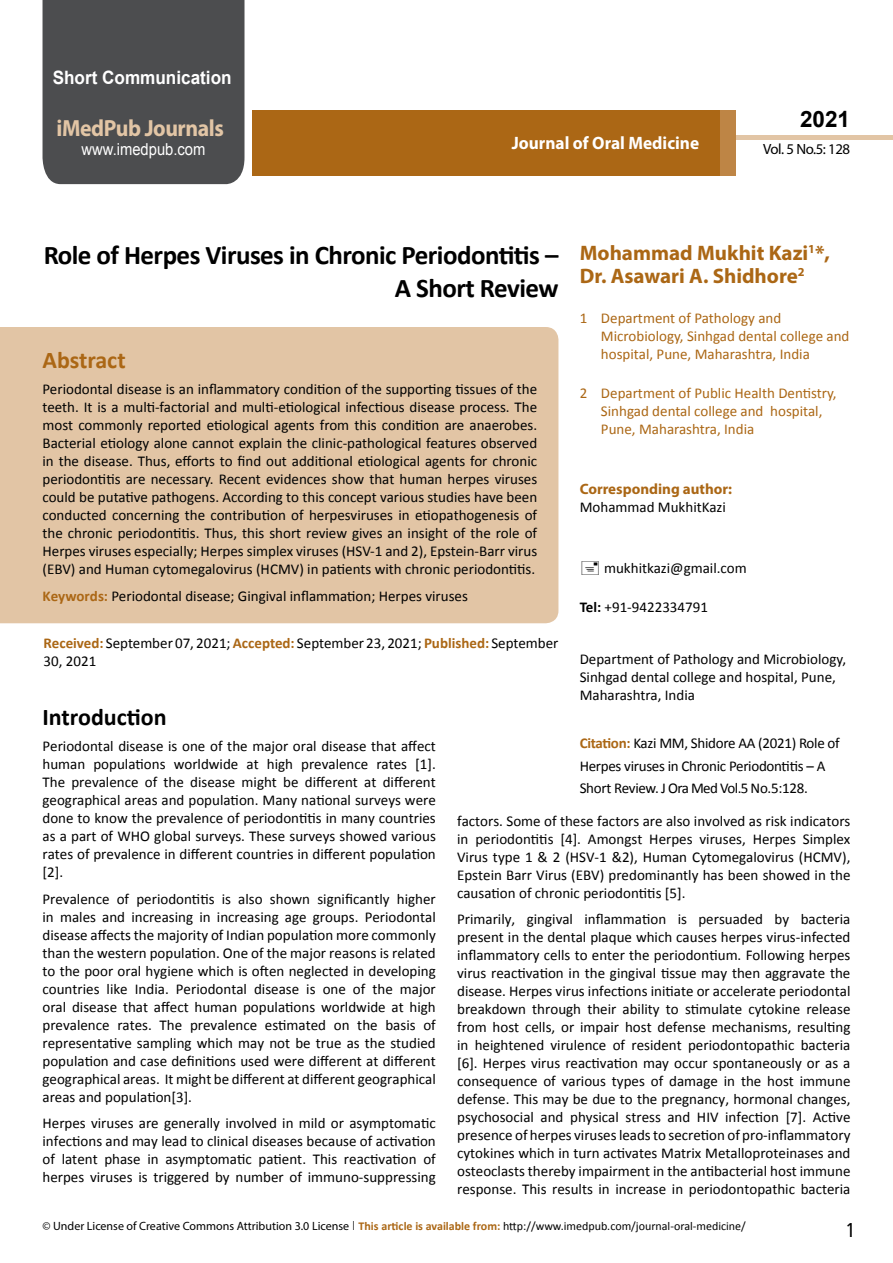
<style>
.page{position:relative;width:893px;height:1263px;background:#fff}
.page>*{position:absolute;margin:0;border:0;box-sizing:border-box;transform-origin:0 0}
.t1{font:700 27px/32.4px "Calibri";letter-spacing:-.02em;color:#000;text-align:right}
.t2{font:25.5px "Tunga";color:#000}
.t3{font:700 24px "Calibri";color:#000}
.t4{font:700 24px "Calibri";color:#ab6715}
.t5{font:700 23.4px "Myriad Pro";letter-spacing:-.02em;color:#e2c5a5;scale:.93 1}
.t6{font:700 22.5px "Arial";color:#000}
.t7{font:700 21px/23.4px "Myriad Pro";color:#ab6715}
.t8{font:700 18.45px "Arial";color:#fff;scale:.93 1}
.t9{font:700 18px "Myriad Pro";color:#fff;scale:.96 1}
.t10{font:16.5px "Arial";color:#fff;scale:.89 1}
.t11{font:15px/18px "Calibri";color:#000;text-align:justify}
.t12{font:15px/18px "Calibri";color:#000101;text-align:justify}
.t13{font:15px/18px "Calibri";color:#ab6715}
.t14{font:15px/22.5px "Calibri";letter-spacing:-.02em;color:#000}
.t15{font:700 15px "Myriad Pro";color:#ab6715}
.t16{font:14.85px "Myriad Pro";letter-spacing:-.03em;color:#000}
.t17{font:12px "Myriad Pro";color:#000}
.s1{font-weight:700;color:#ab6715}
.s2{font-weight:700}
.s3{font-family:"Tunga"}
.s4{font-family:"Calibri";font-weight:700;color:#ab6715}
.s5{font-family:"Calibri"}
</style>
<div class="page">
<div style="left:43px;top:0;width:201px;height:184px;background:#4c4d4f"></div>
<div style="left:736px;top:135px;width:157px;height:5px;background:#e2c5a5"></div>
<div style="left:252px;top:110px;width:469px;height:66px;background:#ab6715"></div>
<div style="left:720px;top:110px;width:16px;height:66px;background:#be8545"></div>
<div style="left:0;top:327px;width:558px;height:296px;background:#e2c5a5"></div>
<p class="t8" style="left:53px;top:65px;width:194px">Short Communication</p>
<h3 class="t5" style="left:57px;top:113px;width:181px">iMedPub Journals</h3>
<p class="t10" style="left:82px;top:138px;width:141px">www.imedpub.com</p>
<p class="t9" style="left:512px;top:132px;width:197px">Journal of Oral Medicine</p>
<h3 class="t6" style="left:800px;top:104px;width:52px">2021</h3>
<p class="t16" style="left:763px;top:140px;width:88px">Vol. 5 No.5: 128</p>
<h1 class="t1" style="left:44px;top:239px;width:516px">Role of Herpes Viruses in Chronic Periodontitis –<br>A Short Review</h1>
<h3 class="t4" style="left:43px;top:344px;width:85px">Abstract</h3>
<p class="t12" style="left:43px;top:380px;width:496px">Periodontal disease is an inflammatory condition of the supporting tissues of the teeth. It is a multi-factorial and multi-etiological infectious disease process. The most commonly reported etiological agents from this condition are anaerobes.<br>Bacterial etiology alone cannot explain the clinic‑pathological features observed in the disease. Thus, efforts to find out additional etiological agents for chronic periodontitis are necessary. Recent evidences show that human herpes viruses could be putative pathogens. According to this concept various studies have been conducted concerning the contribution of herpesviruses in etiopathogenesis of the chronic periodontitis. Thus, this short review gives an insight of the role of Herpes viruses especially; Herpes simplex viruses (HSV-1 and 2), Epstein-Barr virus (EBV) and Human cytomegalovirus (HCMV) in patients with chronic periodontitis.</p>
<p class="t11" style="left:43px;top:587px;width:427px"><span class="s1">Keywords:</span> Periodontal disease; Gingival inflammation; Herpes viruses</p>
<h3 class="t7" style="left:580px;top:240px;width:252px">Mohammad Mukhit Kazi<sup>1</sup>*,<br>Dr. Asawari A. Shidhore<sup>2</sup></h3>
<p class="t13" style="left:601px;top:309px;width:250px;text-indent:-21px">1 Department of Pathology and<br>Microbiology, Sinhgad dental college and hospital, Pune, Maharashtra, India</p>
<p class="t13" style="left:601px;top:384px;width:237px;text-indent:-21px">2 Department of Public Health Dentistry,<br>Sinhgad dental college and hospital,<br>Pune, Maharashtra, India</p>
<p class="t15" style="left:580px;top:479px;width:154px">Corresponding author:</p>
<p class="t11" style="left:580px;top:498px;width:148px">Mohammad MukhitKazi</p>
<p class="t11" style="left:604px;top:559px;width:144px">mukhitkazi@gmail.com</p>
<p class="t11" style="left:580px;top:598px;width:130px"><span class="s2">Tel:</span> +91-9422334791</p>
<p class="t11" style="left:44px;top:634px;width:516px"><span class="s1">Received:</span> September 07, 2021; <span class="s1">Accepted:</span> September 23, 2021; <span class="s1">Published:</span> September<br>30, 2021</p>
<p class="t11" style="left:580px;top:650px;width:268px;text-align:left">Department of Pathology and Microbiology,<br>Sinhgad dental college and hospital, Pune,<br>Maharashtra, India</p>
<p class="t14" style="left:580px;top:732px;width:262px"><span class="s1">Citation:</span> Kazi MM, Shidore AA (2021) Role of<br>Herpes viruses in Chronic Periodontitis – A<br>Short Review. J Ora Med Vol.5 No.5:128.</p>
<h3 class="t3" style="left:43px;top:701px;width:126px">Introduction</h3>
<p class="t11" style="left:43px;top:737px;width:395px">Periodontal disease is one of the major oral disease that affect human populations worldwide at high prevalence rates [1].<br>The prevalence of the disease might be different at different geographical areas and population. Many national surveys were done to know the prevalence of periodontitis in many countries as a part of WHO global surveys. These surveys showed various rates of prevalence in different countries in different population [2].</p>
<p class="t11" style="left:43px;top:890px;width:395px">Prevalence of periodontitis is also shown significantly higher in males and increasing in increasing age groups. Periodontal disease affects the majority of Indian population more commonly than the western population. One of the major reasons is related to the poor oral hygiene which is often neglected in developing countries like India. Periodontal disease is one of the major oral disease that affect human populations worldwide at high prevalence rates. The prevalence estimated on the basis of representative sampling which may not be true as the studied population and case definitions used were different at different geographical areas. It might be different at different geographical areas and population[3].</p>
<p class="t11" style="left:43px;top:1114px;width:395px">Herpes viruses are generally involved in mild or asymptomatic infections and may lead to clinical diseases because of activation of latent phase in asymptomatic patient. This reactivation of herpes viruses is triggered by number of immuno-suppressing</p>
<p class="t11" style="left:457px;top:812px;width:395px">factors. Some of these factors are also involved as risk indicators in periodontitis [4]. Amongst Herpes viruses, Herpes Simplex Virus type 1 &amp; 2 (HSV-1 &amp;2), Human Cytomegalovirus (HCMV), Epstein Barr Virus (EBV) predominantly has been showed in the causation of chronic periodontitis [5].</p>
<p class="t11" style="left:457px;top:910px;width:395px">Primarily, gingival inflammation is persuaded by bacteria present in the dental plaque which causes herpes virus-infected inflammatory cells to enter the periodontium. Following herpes virus reactivation in the gingival tissue may then aggravate the disease. Herpes virus infections initiate or accelerate periodontal breakdown through their ability to stimulate cytokine release from host cells, or impair host defense mechanisms, resulting in heightened virulence of resident periodontopathic bacteria [6]. Herpes virus reactivation may occur spontaneously or as a consequence of various types of damage in the host immune defense. This may be due to the pregnancy, hormonal changes, psychosocial and physical stress and HIV infection [7]. Active presence of herpes viruses leads to secretion of pro-inflammatory cytokines which in turn activates Matrix Metalloproteinases and osteoclasts thereby impairment in the antibacterial host immune response. This results in increase in periodontopathic bacteria</p>
<p class="t17" style="left:43px;top:1219px;width:705px">© Under License of Creative Commons Attribution 3.0 License <span class="s3">|</span> <span class="s4">This article is available from:</span> <span class="s5">http://www.imedpub.com/journal-oral-medicine/</span></p>
<h2 class="t2" style="left:847px;top:1213px;width:9px">1</h2>
</div>
